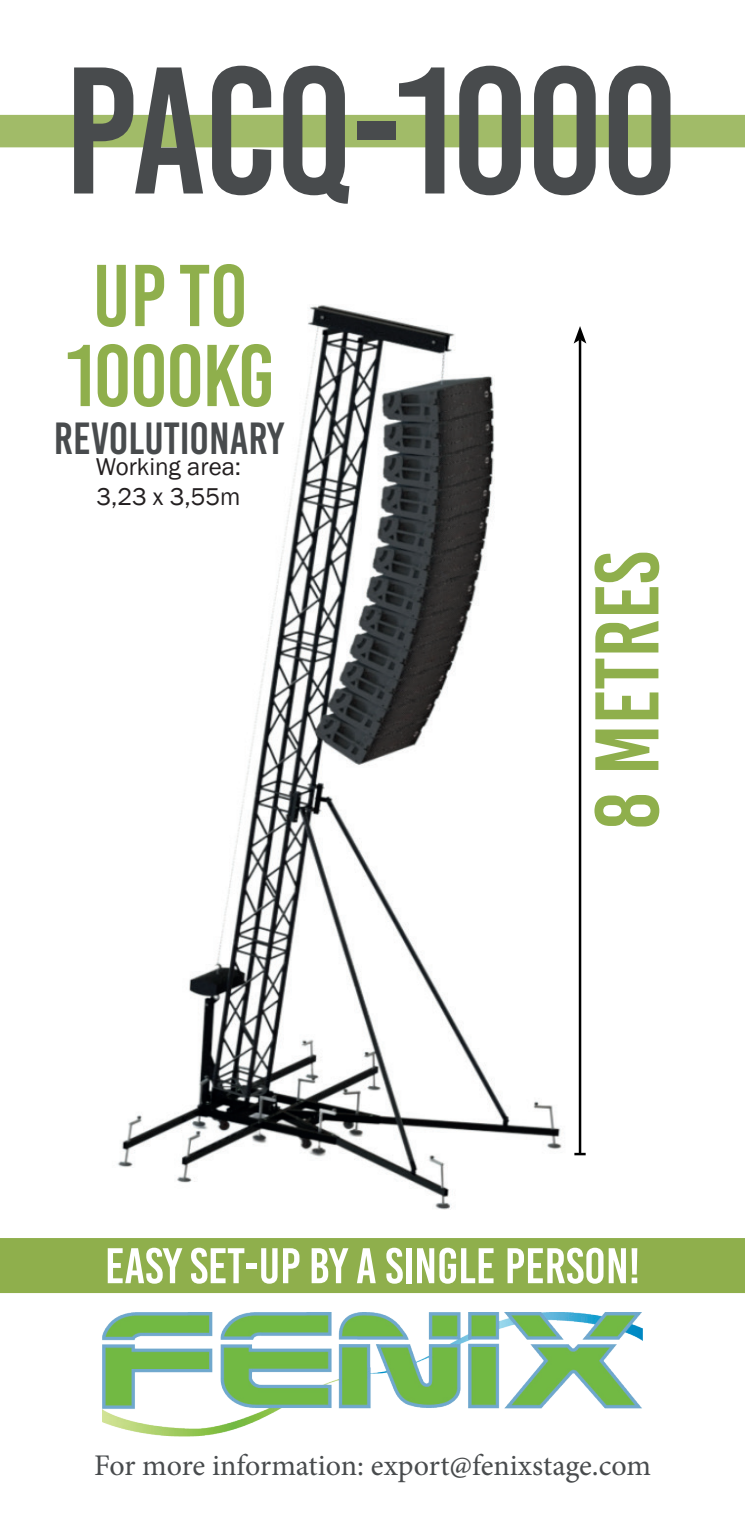
<style>
.page{position:relative;width:745px;height:1531px;background:#fff}
.page>*{position:absolute;margin:0;border:0;box-sizing:border-box;transform-origin:0 0}
.t1{font:180px "Bebas Kai";letter-spacing:-.02em;color:#484b4d}
.t2{font:90px "Bebas Kai";color:#8faf4c}
.t3{font:87.5px/80px "Bebas Kai";letter-spacing:-.02em;color:#8faf4c;text-align:center}
.t4{font:50px "Bebas Kai";color:#fff}
.t5{font:45px "Bebas Kai";color:#484b4d}
.t6{font:30px "Minion Pro";letter-spacing:-.005em;color:#484b4d}
.t7{font:25px/30px "Franklin Gothic";color:#231f20}
</style>
<div class="page">
<div style="left:0;top:115px;width:744px;height:32px;background:#a1bb68"></div>
<img style="left:103px;top:1312px;width:538px;height:125px">
<img style="left:117px;top:305px;width:470px;height:905px">
<hr style="left:578px;top:340px;width:3px;height:814px;background:#000">
<svg style="left:573px;top:326px;width:13px;height:18px"></svg>
<svg style="left:574px;top:1153px;width:11px;height:2px"></svg>
<div style="left:0;top:1238px;width:744px;height:55px;background:#8faf4c"></div>
<h1 class="t1" style="left:64px;top:35px;width:616px">PACQ-1000</h1>
<h3 class="t3" style="left:66px;top:256px;width:210px">UP TO<br>1000KG</h3>
<h3 class="t5" style="left:54px;top:414px;width:232px">REVOLUTIONARY</h3>
<p class="t7" style="left:96px;top:452px;width:147px">Working area:<br>3,23 x 3,55m</p>
<h2 class="t2" style="left:578px;top:829px;width:279px;rotate:-90deg">8 METRES</h2>
<h3 class="t4" style="left:105px;top:1239px;width:536px">EASY SET-UP BY A SINGLE PERSON!</h3>
<p class="t6" style="left:94px;top:1445px;width:558px">For more information: export@fenixstage.com</p>
</div>
